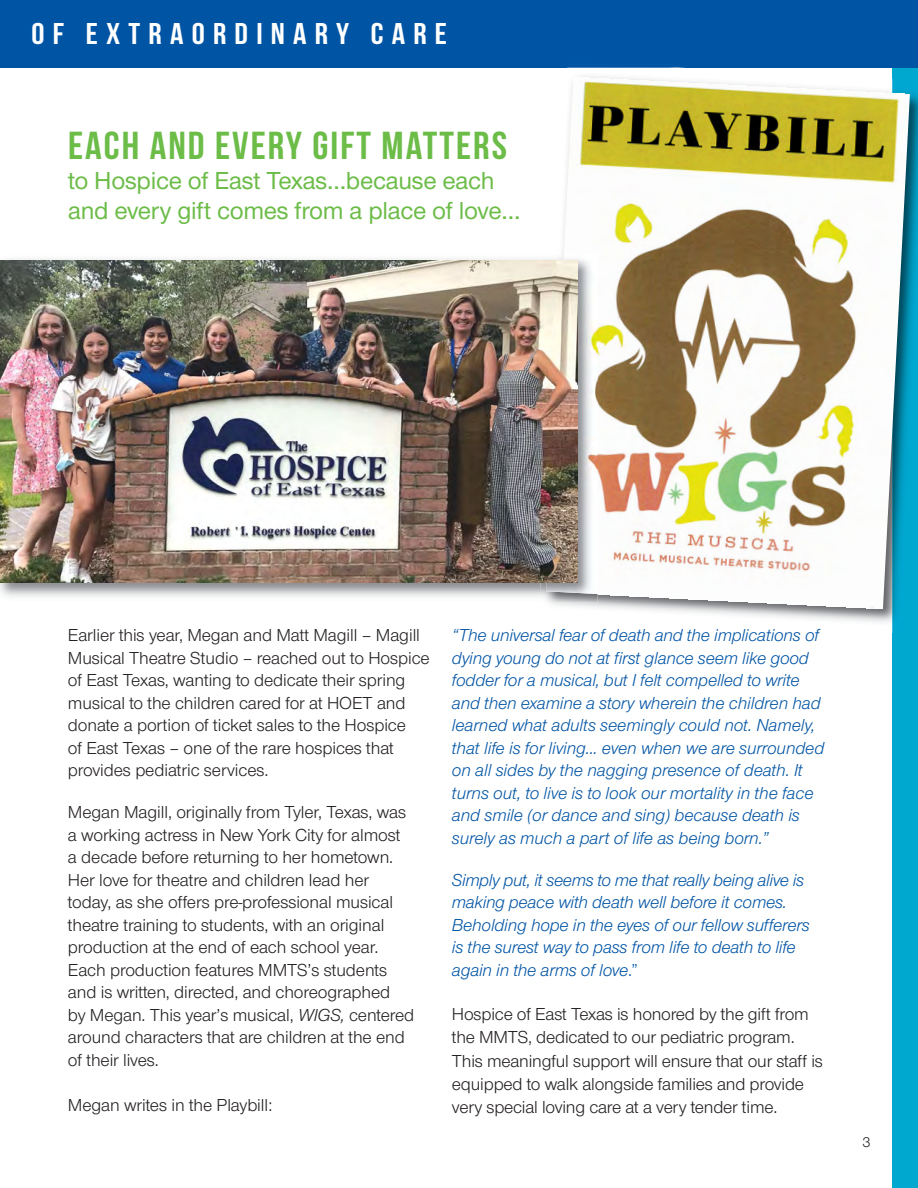
<style>
.page{position:relative;width:918px;height:1188px;background:#fff}
.page>*{position:absolute;margin:0;border:0;box-sizing:border-box;transform-origin:0 0}
.t1{font:39px "Bebas Neue";letter-spacing:.05em;color:#6cbc48;scale:1.05 1}
.t2{font:30px "Bebas Neue";letter-spacing:.25em;color:#fff;scale:1.1 1}
.t3{font:500 25.5px/30px "Nimbus San Nov T";letter-spacing:-.01em;color:#6cbc48}
.t4{font:18px/22.5px "Nimbus San Nov T";letter-spacing:-.005em;color:#231f20}
.t5{font:italic 18px/22.5px "Nimbus San Nov T";letter-spacing:-.01em;color:#0054a4}
.t6{font:15px "Nimbus San Nov T";color:#231f20}
.s1{font-style:italic}
.s2{font-style:normal}
</style>
<div class="page">
<div style="left:892px;top:56px;width:26px;height:1132px;background:#00a7cf"></div>
<div style="left:0;top:0;width:918px;height:67px;background:#0054a4"></div>
<img style="left:539px;top:67px;width:353px;height:555px">
<img style="left:892px;top:94px;width:26px;height:539px">
<img style="left:546px;top:78px;width:364px;height:531px">
<img style="left:539px;top:253px;width:59px;height:350px">
<img style="left:546px;top:253px;width:52px;height:341px">
<img style="left:0;top:260px;width:578px;height:323px">
<h2 class="t2" style="left:32px;top:16px;width:379px">OF EXTRAORDINARY CARE</h2>
<h1 class="t1" style="left:68px;top:123px;width:420px">EACH AND EVERY GIFT MATTERS</h1>
<h3 class="t3" style="left:68px;top:168px;width:454px">to Hospice of East Texas…because each and every gift comes from a place of love…</h3>
<p class="t4" style="left:68px;top:626px;width:363px">Earlier this year, Megan and Matt Magill – Magill Musical Theatre Studio – reached out to Hospice of East Texas, wanting to dedicate their spring musical to the children cared for at HOET and donate a portion of ticket sales to the Hospice<br>of East Texas – one of the rare hospices that provides pediatric services.</p>
<p class="t4" style="left:68px;top:803px;width:348px">Megan Magill, originally from Tyler, Texas, was a working actress in New York City for almost<br>a decade before returning to her hometown.<br>Her love for theatre and children lead her today, as she offers pre-professional musical theatre training to students, with an original production at the end of each school year.<br>Each production features MMTS’s students and is written, directed, and choreographed<br>by Megan. This year’s musical, <span class="s1">WIGS,</span> centered around characters that are children at the end of their lives.</p>
<p class="t4" style="left:68px;top:1095px;width:206px">Megan writes in the Playbill:</p>
<p class="t5" style="left:452px;top:626px;width:374px">“The universal fear of death and the implications of dying young do not at first glance seem like good fodder for a musical, but I felt compelled to write and then examine a story wherein the children had learned what adults seemingly could not. Namely, that life is for living... even when we are surrounded on all sides by the nagging presence of death. It turns out, to live is to look our mortality in the face and smile (or dance and sing) because death is surely as much a part of life as being born.”</p>
<p class="t5" style="left:452px;top:870px;width:359px">Simply put, it seems to me that really being alive is making peace with death well before it comes.<br>Beholding hope in the eyes of our fellow sufferers is the surest way to pass from life to death to life again in the arms of love<span class="s2">.”</span></p>
<p class="t4" style="left:452px;top:1004px;width:373px;line-height:23.2px">Hospice of East Texas is honored by the gift from the MMTS, dedicated to our pediatric program.<br>This meaningful support will ensure that our staff is equipped to walk alongside families and provide very special loving care at a very tender time.</p>
<p class="t6" style="left:863px;top:1137px;width:10px">3</p>
</div>
